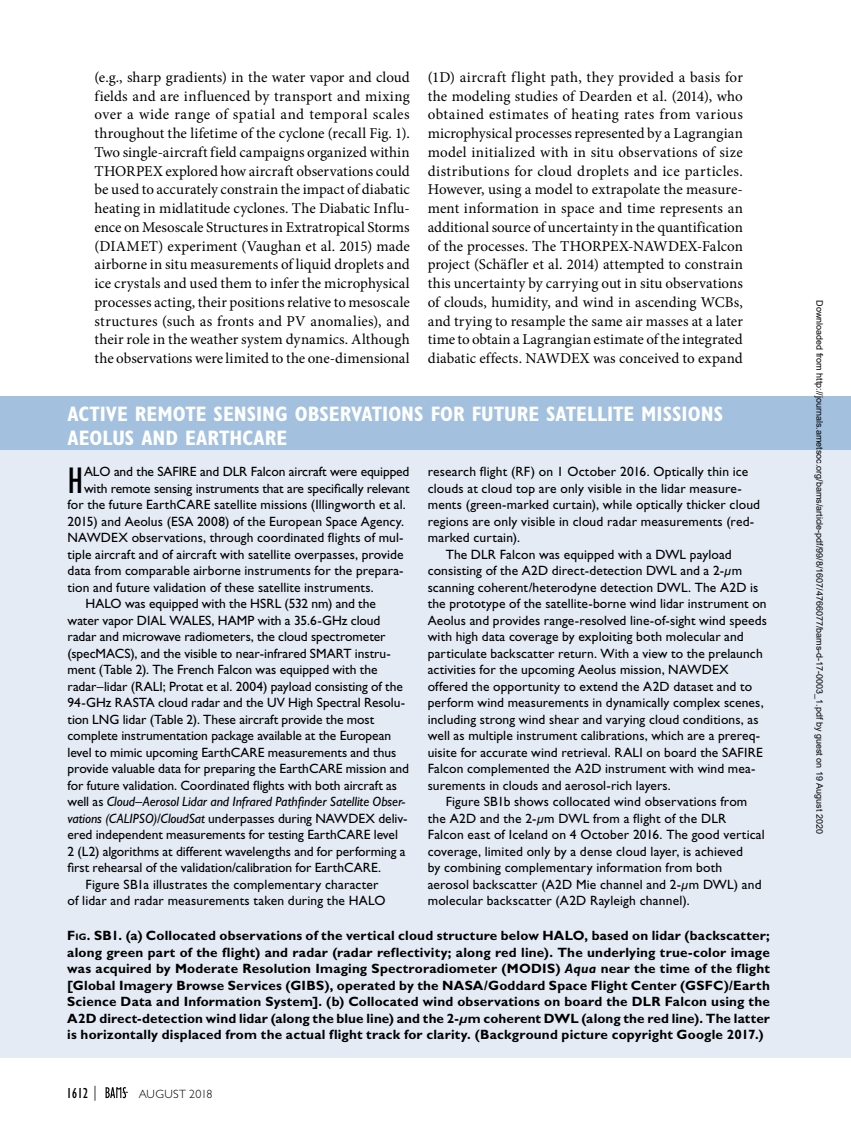
<style>
.page{position:relative;width:851px;height:1134px;background:#fff}
.page>*{position:absolute;margin:0;border:0;box-sizing:border-box;transform-origin:0 0}
.Sidebar_First_Paragr{font:condensed 38.25px "Gill Sans Std";color:#000}
.Sidebar_Title{font:700 condensed 21px/24px "Gill Sans Std";color:#fff}
.Body_Text{font:15px/18.8px "Minion Pro";color:#000;text-align:justify}
.t1{font:condensed 15px "Gill Sans Std";color:#000}
.Sidebar_Text{font:13.5px/16.5px "Gill Sans Std";letter-spacing:.005em;color:#000}
.Caption__figure{font:700 13.5px/16.5px "Gill Sans Std";letter-spacing:.015em;color:#000;text-align:justify}
.Sidebar_First_Paragr-2{font:13.5px "Gill Sans Std";letter-spacing:.005em;color:#000}
.t2{font:300 12px "Gill Sans Std";letter-spacing:.015em;color:#000}
.t3{font:9px "Arial";color:#000}
.s1{font-style:italic}
.s2{font-style:inherit}
.s3{font-size:9.45px}
.s4{font-weight:300;font-stretch:normal}
</style>
<div class="page">
<div style="left:0;top:407px;width:850px;height:651px;background:#e4ebf5"></div>
<div style="left:0;top:396px;width:850px;height:53px;background:#a3c1df"></div>
<div style="left:105px;top:1086px;width:24px;height:13px;background:#fff;border:2px solid #fff"></div>
<svg style="left:105px;top:1087px;width:23px;height:11px"></svg>
<p class="Body_Text" style="left:94px;top:68px;width:317px">(e.g., sharp gradients) in the water vapor and cloud fields and are influenced by transport and mixing over a wide range of spatial and temporal scales throughout the lifetime of the cyclone (recall Fig. 1).<br>Two single-aircraft field campaigns organized within THORPEX explored how aircraft observations could be used to accurately constrain the impact of diabatic heating in midlatitude cyclones. The Diabatic Influ&shy;ence on Mesoscale Structures in Extratropical Storms (DIAMET) experiment (Vaughan et al. 2015) made airborne in situ measurements of liquid droplets and ice crystals and used them to infer the microphysical processes acting, their positions relative to mesoscale structures (such as fronts and PV anomalies), and their role in the weather system dynamics. Although the observations were limited to the one-dimensional</p>
<p class="Body_Text" style="left:428px;top:68px;width:317px">(1D) aircraft flight path, they provided a basis for the modeling studies of Dearden et al. (2014), who obtained estimates of heating rates from various microphysical processes represented by a Lagrangian model initialized with in situ observations of size distributions for cloud droplets and ice particles.<br>However, using a model to extrapolate the measure&shy;ment information in space and time represents an additional source of uncertainty in the quantification of the processes. The THORPEX-NAWDEX-Falcon project (Schäfler et al. 2014) attempted to constrain this uncertainty by carrying out in situ observations of clouds, humidity, and wind in ascending WCBs, and trying to resample the same air masses at a later time to obtain a Lagrangian estimate of the integrated diabatic effects. NAWDEX was conceived to expand</p>
<p class="Sidebar_Title" style="left:68px;top:402px;width:657px">ACTIVE REMOTE SENSING OBSERVATIONS FOR FUTURE SATELLITE MISSIONS<br>AEOLUS AND EARTHCARE</p>
<p class="Sidebar_First_Paragr" style="left:68px;top:460px;width:17px">H</p>
<p class="Sidebar_First_Paragr-2" style="left:84px;top:464px;width:327px">ALO and the SAFIRE and DLR Falcon aircraft were equipped</p>
<p class="Sidebar_First_Paragr-2" style="left:84px;top:481px;width:327px">with remote sensing instruments that are specifically relevant</p>
<p class="Sidebar_First_Paragr-2" style="left:68px;top:497px;width:340px">for the future EarthCARE satellite missions (Illingworth et al.</p>
<p class="Sidebar_First_Paragr-2" style="left:68px;top:514px;width:338px">2015) and Aeolus (ESA 2008) of the European Space Agency.</p>
<p class="Sidebar_First_Paragr-2" style="left:68px;top:530px;width:337px">NAWDEX observations, through coordinated flights of mul-</p>
<p class="Sidebar_First_Paragr-2" style="left:68px;top:547px;width:337px">tiple aircraft and of aircraft with satellite overpasses, provide</p>
<p class="Sidebar_First_Paragr-2" style="left:68px;top:563px;width:337px">data from comparable airborne instruments for the prepara-</p>
<p class="Sidebar_First_Paragr-2" style="left:68px;top:580px;width:308px">tion and future validation of these satellite instruments.</p>
<p class="Sidebar_Text" style="left:68px;top:596px;width:343px;text-indent:18px">HALO was equipped with the HSRL (532 nm) and the water vapor DIAL WALES, HAMP with a 35.6-GHz cloud radar and microwave radiometers, the cloud spectrometer (specMACS), and the visible to near-infrared SMART instru&shy;ment (Table 2). The French Falcon was equipped with the radar–lidar (RALI; Protat et al. 2004) payload consisting of the 94-GHz RASTA cloud radar and the UV High Spectral Resolu&shy;tion LNG lidar (Table 2). These aircraft provide the most complete instrumentation package available at the European level to mimic upcoming EarthCARE measurements and thus provide valuable data for preparing the EarthCARE mission and for future validation. Coordinated flights with both aircraft as well as <span class="s1">Cloud–Aerosol Lidar and Infrared Pathfinder Satellite Obser&shy;vations (CALIPSO)</span>/<span class="s1">CloudSat</span> underpasses during NAWDEX deliv&shy;ered independent measurements for testing EarthCARE level<br>2 (L2) algorithms at different wavelengths and for performing a first rehearsal of the validation/calibration for EarthCARE.</p>
<p class="Sidebar_Text" style="left:68px;top:876px;width:320px;text-indent:18px">Figure SB1a illustrates the complementary character of lidar and radar measurements taken during the HALO</p>
<p class="Sidebar_Text" style="left:428px;top:464px;width:322px">research flight (RF) on 1 October 2016. Optically thin ice</p>
<p class="Sidebar_Text" style="left:428px;top:480px;width:315px">clouds at cloud top are only visible in the lidar measure-</p>
<p class="Sidebar_Text" style="left:428px;top:497px;width:334px">ments (green-marked curtain), while optically thicker cloud</p>
<p class="Sidebar_Text" style="left:428px;top:513px;width:328px">regions are only visible in cloud radar measurements (red-</p>
<p class="Sidebar_Text" style="left:428px;top:530px;width:94px">marked curtain).</p>
<p class="Sidebar_Text" style="left:446px;top:546px;width:287px">The DLR Falcon was equipped with a DWL payload</p>
<p class="Sidebar_Text" style="left:428px;top:563px;width:316px">consisting of the A2D direct-detection DWL and a 2-<span class="s1">µ</span>m</p>
<p class="Sidebar_Text" style="left:428px;top:579px;width:332px">scanning coherent/heterodyne detection DWL. The A2D is</p>
<p class="Sidebar_Text" style="left:428px;top:596px;width:340px">the prototype of the satellite-borne wind lidar instrument on</p>
<p class="Sidebar_Text" style="left:428px;top:612px;width:341px">Aeolus and provides range-resolved line-of-sight wind speeds</p>
<p class="Sidebar_Text" style="left:428px;top:629px;width:317px">with high data coverage by exploiting both molecular and</p>
<p class="Sidebar_Text" style="left:428px;top:645px;width:336px">particulate backscatter return. With a view to the prelaunch</p>
<p class="Sidebar_Text" style="left:428px;top:662px;width:302px">activities for the upcoming Aeolus mission, NAWDEX</p>
<p class="Sidebar_Text" style="left:428px;top:678px;width:326px">offered the opportunity to extend the A2D dataset and to</p>
<p class="Sidebar_Text" style="left:428px;top:695px;width:337px">perform wind measurements in dynamically complex scenes,</p>
<p class="Sidebar_Text" style="left:428px;top:711px;width:332px">including strong wind shear and varying cloud conditions, as</p>
<p class="Sidebar_Text" style="left:428px;top:728px;width:334px">well as multiple instrument calibrations, which are a prereq-</p>
<p class="Sidebar_Text" style="left:428px;top:744px;width:336px">uisite for accurate wind retrieval. RALI on board the SAFIRE</p>
<p class="Sidebar_Text" style="left:428px;top:761px;width:329px">Falcon complemented the A2D instrument with wind mea-</p>
<p class="Sidebar_Text" style="left:428px;top:777px;width:245px">surements in clouds and aerosol-rich layers.</p>
<p class="Sidebar_Text" style="left:446px;top:794px;width:303px">Figure SB1b shows collocated wind observations from</p>
<p class="Sidebar_Text" style="left:428px;top:810px;width:300px">the A2D and the 2-<span class="s1">µ</span>m DWL from a flight of the DLR</p>
<p class="Sidebar_Text" style="left:428px;top:827px;width:338px">Falcon east of Iceland on 4 October 2016. The good vertical</p>
<p class="Sidebar_Text" style="left:428px;top:843px;width:317px">coverage, limited only by a dense cloud layer, is achieved</p>
<p class="Sidebar_Text" style="left:428px;top:860px;width:296px">by combining complementary information from both</p>
<p class="Sidebar_Text" style="left:428px;top:876px;width:335px">aerosol backscatter (A2D Mie channel and 2-<span class="s1">µ</span>m DWL) and</p>
<p class="Sidebar_Text" style="left:428px;top:893px;width:263px">molecular backscatter (A2D Rayleigh channel).</p>
<p class="Caption__figure" style="left:67px;top:927px;width:704px"><span class="s2">F</span><span class="s3">ig</span><span class="s2">.</span> SB1. (a) Collocated observations of the vertical cloud structure below HALO, based on lidar (backscatter; along green part of the flight) and radar (radar reflectivity; along red line). The underlying true-color image was acquired by Moderate Resolution Imaging Spectroradiometer (MODIS) <span class="s1">Aqua</span> near the time of the flight [Global Imagery Browse Services (GIBS), operated by the NASA/Goddard Space Flight Center (GSFC)/Earth Science Data and Information System]. (b) Collocated wind observations on board the DLR Falcon using the A2D direct-detection wind lidar (along the blue line) and the 2-<span class="s1">µ</span>m coherent DWL (along the red line). The latter is horizontally displaced from the actual flight track for clarity. (Background picture copyright Google 2017.)</p>
<p class="t1" style="left:66px;top:1085px;width:32px">1612 <span class="s4">|</span></p>
<p class="t2" style="left:139px;top:1087px;width:75px">AUGUST 2018</p>
<p class="t3" style="left:823px;top:300px;width:535px;rotate:90deg">Downloaded from http://journals.ametsoc.org/bams/article-pdf/99/8/1607/4766077/bams-d-17-0003_1.pdf by guest on 19 August 2020</p>
</div>
